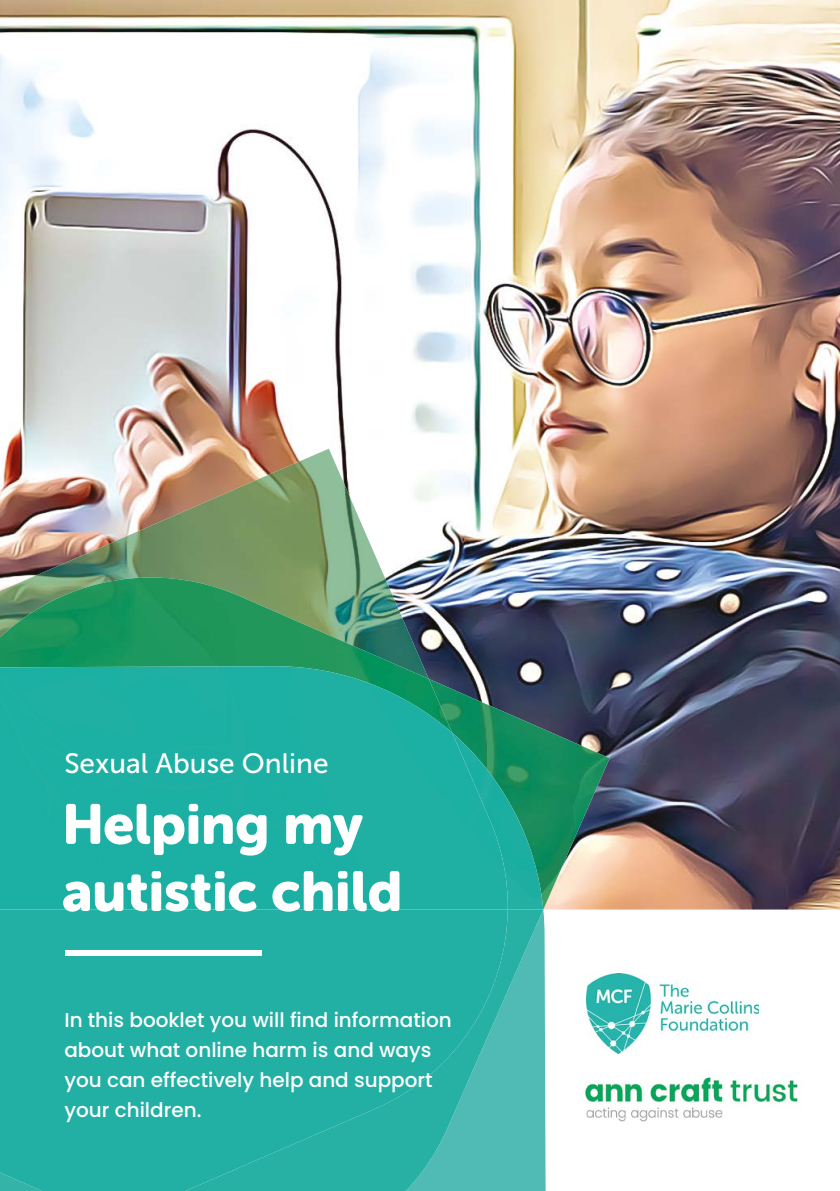
<style>
.page{position:relative;width:840px;height:1191px;background:#fff}
.page>*{position:absolute;margin:0;border:0;box-sizing:border-box;transform-origin:0 0}
.t1{font:56px/67.2px "Museo Sans Rounded 900";color:#fff}
.t2{font:28px "Museo Sans 500";color:#fff}
.t3{font:500 20px/30px "Poppins";color:#fff}
</style>
<div class="page">
<img style="left:0;top:0;width:839px;height:909px">
<img style="left:0;top:448px;width:428px;height:129px">
<img style="left:508px;top:679px;width:101px;height:230px">
<img style="left:0;top:577px;width:451px;height:89px">
<svg style="left:507px;top:909px;width:36px;height:282px;background:#4ab8b1"></svg>
<img style="left:508px;top:732px;width:35px;height:177px">
<svg style="left:0;top:909px;width:507px;height:282px;background:#25b0a5"></svg>
<img style="left:0;top:666px;width:508px;height:243px">
<img style="left:585px;top:1077px;width:214px;height:44px">
<img style="left:586px;top:974px;width:172px;height:79px">
<div style="left:65px;top:950px;width:197px;height:6px;background:#fff"></div>
<h2 class="t2" style="left:64px;top:748px;width:266px">Sexual Abuse Online</h2>
<h1 class="t1" style="left:62px;top:791px;width:341px">Helping my autistic child</h1>
<p class="t3" style="left:64px;top:1007px;width:388px">In this booklet you will find information about what online harm is and ways you can effectively help and support your children.</p>
</div>
